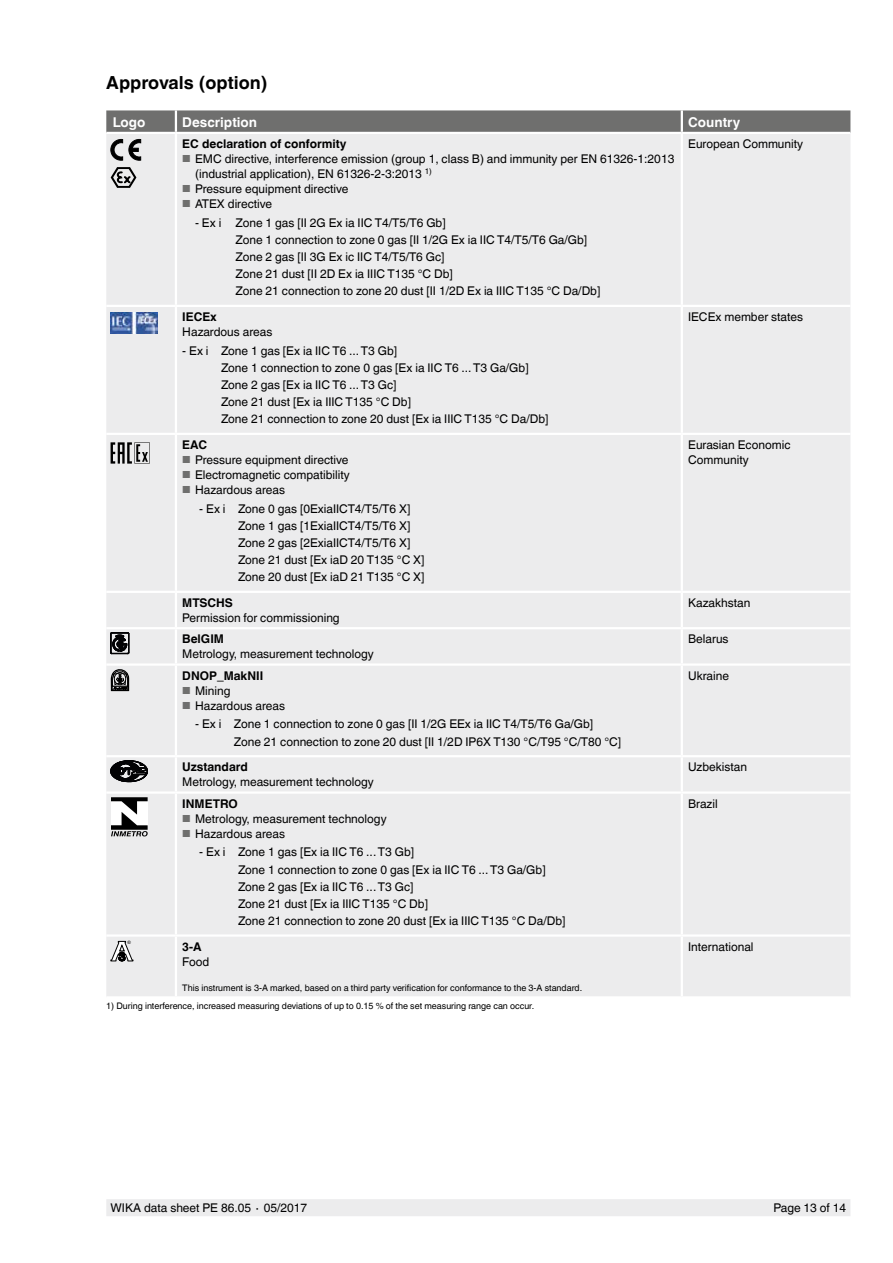
<style>
.page{position:relative;width:893px;height:1263px;background:#fff}
.page>*{position:absolute;margin:0;border:0;box-sizing:border-box;transform-origin:0 0}
.t1{font:700 18px "Helvetica World";color:#000}
.t2{font:700 13.5px "Helvetica World";color:#fff}
.t3{font:12px/17.1px "Helvetica World";color:#000}
.t4{font:700 12px "Helvetica World";color:#000}
.t5{font:9px "Helvetica World";color:#000}
.t6{font:4.65px "Arial";color:#000}
.s1{font-size:10.2px;color:#6f6f6e}
</style>
<div class="page">
<div style="left:106px;top:1199px;width:744px;height:17px;background:#ececed"></div>
<svg style="left:106px;top:110px;width:744px;height:22px;background:#737372"></svg>
<div style="left:106px;top:134px;width:744px;height:862px;background:#ececed"></div>
<hr style="left:176px;top:433px;width:506px;height:2px;background:#fff">
<hr style="left:175px;top:629px;width:2px;height:34px;background:#fff">
<hr style="left:681px;top:629px;width:2px;height:34px;background:#fff">
<hr style="left:681px;top:666px;width:2px;height:89px;background:#fff">
<hr style="left:176px;top:755px;width:506px;height:2px;background:#fff">
<hr style="left:682px;top:755px;width:168px;height:2px;background:#fff">
<hr style="left:175px;top:666px;width:2px;height:89px;background:#fff">
<hr style="left:106px;top:755px;width:70px;height:2px;background:#fff">
<hr style="left:106px;top:627px;width:70px;height:2px;background:#fff">
<hr style="left:176px;top:627px;width:506px;height:2px;background:#fff">
<hr style="left:682px;top:627px;width:168px;height:2px;background:#fff">
<hr style="left:106px;top:663px;width:70px;height:3px;background:#fff">
<hr style="left:176px;top:663px;width:506px;height:3px;background:#fff">
<hr style="left:682px;top:663px;width:168px;height:3px;background:#fff">
<hr style="left:106px;top:934px;width:70px;height:3px;background:#fff">
<hr style="left:176px;top:934px;width:506px;height:3px;background:#fff">
<hr style="left:682px;top:934px;width:168px;height:3px;background:#fff">
<hr style="left:106px;top:305px;width:70px;height:2px;background:#fff">
<hr style="left:106px;top:591px;width:70px;height:2px;background:#fff">
<hr style="left:176px;top:591px;width:506px;height:2px;background:#fff">
<hr style="left:175px;top:593px;width:2px;height:34px;background:#fff">
<hr style="left:682px;top:591px;width:168px;height:2px;background:#fff">
<hr style="left:681px;top:593px;width:2px;height:34px;background:#fff">
<hr style="left:175px;top:757px;width:2px;height:34px;background:#fff">
<hr style="left:681px;top:757px;width:2px;height:34px;background:#fff">
<hr style="left:176px;top:305px;width:506px;height:2px;background:#fff">
<hr style="left:682px;top:305px;width:168px;height:2px;background:#fff">
<hr style="left:176px;top:791px;width:506px;height:3px;background:#fff">
<hr style="left:106px;top:791px;width:70px;height:3px;background:#fff">
<hr style="left:175px;top:794px;width:2px;height:140px;background:#fff">
<hr style="left:682px;top:791px;width:168px;height:3px;background:#fff">
<hr style="left:681px;top:794px;width:2px;height:140px;background:#fff">
<hr style="left:106px;top:433px;width:70px;height:2px;background:#fff">
<hr style="left:682px;top:433px;width:168px;height:2px;background:#fff">
<hr style="left:681px;top:134px;width:2px;height:171px;background:#fff">
<hr style="left:681px;top:307px;width:2px;height:126px;background:#fff">
<hr style="left:175px;top:134px;width:2px;height:171px;background:#fff">
<hr style="left:175px;top:307px;width:2px;height:126px;background:#fff">
<hr style="left:175px;top:110px;width:2px;height:22px;background:#fff">
<hr style="left:681px;top:110px;width:2px;height:22px;background:#fff">
<hr style="left:681px;top:435px;width:2px;height:156px;background:#fff">
<hr style="left:681px;top:937px;width:2px;height:59px;background:#fff">
<hr style="left:175px;top:435px;width:2px;height:156px;background:#fff">
<hr style="left:175px;top:937px;width:2px;height:59px;background:#fff">
<svg style="left:111px;top:139px;width:12px;height:21px"></svg>
<svg style="left:129px;top:139px;width:12px;height:21px"></svg>
<svg style="left:111px;top:167px;width:26px;height:21px"></svg>
<img style="left:111px;top:312px;width:46px;height:21px">
<svg style="left:111px;top:442px;width:39px;height:22px"></svg>
<svg style="left:111px;top:632px;width:18px;height:22px"></svg>
<svg style="left:111px;top:669px;width:18px;height:22px"></svg>
<svg style="left:111px;top:760px;width:37px;height:22px"></svg>
<svg style="left:111px;top:797px;width:37px;height:39px"></svg>
<svg style="left:111px;top:941px;width:22px;height:20px"></svg>
<h1 class="t1" style="left:106px;top:73px;width:163px">Approvals (option)</h1>
<p class="t2" style="left:113px;top:114px;width:34px">Logo</p>
<p class="t2" style="left:182px;top:114px;width:76px">Description</p>
<p class="t2" style="left:688px;top:114px;width:54px">Country</p>
<p class="t4" style="left:182px;top:137px;width:166px">EC declaration of conformity</p>
<p class="t3" style="left:195px;top:151px;width:481px;line-height:15px;text-indent:-13px"><span class="s1">■</span> EMC directive, interference emission (group 1, class B) and immunity per EN 61326-1:2013 (industrial application), EN 61326-2-3:2013 <sup>1)</sup></p>
<p class="t3" style="left:182px;top:180px;width:168px"><span class="s1">■</span> Pressure equipment directive</p>
<p class="t3" style="left:182px;top:195px;width:91px"><span class="s1">■</span> ATEX directive</p>
<p class="t3" style="left:235px;top:214px;width:366px;text-indent:-40px">- Ex i Zone 1 gas [II 2G Ex ia IIC T4/T5/T6 Gb]<br>Zone 1 connection to zone 0 gas [II 1/2G Ex ia IIC T4/T5/T6 Ga/Gb] Zone 2 gas [II 3G Ex ic IIC T4/T5/T6 Gc]<br>Zone 21 dust [II 2D Ex ia IIIC T135 °C Db]<br>Zone 21 connection to zone 20 dust [II 1/2D Ex ia IIIC T135 °C Da/Db]</p>
<p class="t3" style="left:688px;top:135px;width:116px">European Community</p>
<p class="t4" style="left:182px;top:310px;width:36px">IECEx</p>
<p class="t3" style="left:182px;top:323px;width:92px">Hazardous areas</p>
<p class="t3" style="left:221px;top:342px;width:329px;text-indent:-39px">- Ex i Zone 1 gas [Ex ia IIC T6 ... T3 Gb]<br>Zone 1 connection to zone 0 gas [Ex ia IIC T6 ... T3 Ga/Gb] Zone 2 gas [Ex ia IIC T6 ... T3 Gc]<br>Zone 21 dust [Ex ia IIIC T135 °C Db]<br>Zone 21 connection to zone 20 dust [Ex ia IIIC T135 °C Da/Db]</p>
<p class="t3" style="left:688px;top:308px;width:116px">IECEx member states</p>
<p class="t4" style="left:182px;top:438px;width:26px">EAC</p>
<p class="t3" style="left:182px;top:451px;width:168px"><span class="s1">■</span> Pressure equipment directive</p>
<p class="t3" style="left:182px;top:466px;width:169px"><span class="s1">■</span> Electromagnetic compatibility</p>
<p class="t3" style="left:182px;top:481px;width:104px"><span class="s1">■</span> Hazardous areas</p>
<p class="t3" style="left:238px;top:500px;width:188px;text-indent:-39px">- Ex i Zone 0 gas [0ExiaIICT4/T5/T6 X]<br>Zone 1 gas [1ExiaIICT4/T5/T6 X]<br>Zone 2 gas [2ExiaIICT4/T5/T6 X]<br>Zone 21 dust [Ex iaD 20 T135 °C X]<br>Zone 20 dust [Ex iaD 21 T135 °C X]</p>
<p class="t3" style="left:688px;top:437px;width:104px;line-height:15px">Eurasian Economic<br>Community</p>
<p class="t4" style="left:182px;top:596px;width:52px">MTSCHS</p>
<p class="t3" style="left:182px;top:609px;width:159px">Permission for commissioning</p>
<p class="t3" style="left:688px;top:594px;width:64px">Kazakhstan</p>
<p class="t4" style="left:182px;top:632px;width:43px">BelGIM</p>
<p class="t3" style="left:182px;top:645px;width:193px">Metrology, measurement technology</p>
<p class="t3" style="left:688px;top:630px;width:42px">Belarus</p>
<p class="t4" style="left:182px;top:668px;width:82px">DNOP_MakNII</p>
<p class="t3" style="left:182px;top:682px;width:50px"><span class="s1">■</span> Mining</p>
<p class="t3" style="left:182px;top:697px;width:104px"><span class="s1">■</span> Hazardous areas</p>
<p class="t3" style="left:234px;top:716px;width:389px;text-indent:-39px">- Ex i Zone 1 connection to zone 0 gas [II 1/2G EEx ia IIC T4/T5/T6 Ga/Gb]<br>Zone 21 connection to zone 20 dust [II 1/2D IP6X T130 °C/T95 °C/T80 °C]</p>
<p class="t3" style="left:688px;top:667px;width:42px">Ukraine</p>
<p class="t4" style="left:182px;top:760px;width:67px">Uzstandard</p>
<p class="t3" style="left:182px;top:773px;width:193px">Metrology, measurement technology</p>
<p class="t3" style="left:688px;top:758px;width:60px">Uzbekistan</p>
<p class="t4" style="left:182px;top:796px;width:57px">INMETRO</p>
<p class="t3" style="left:182px;top:810px;width:206px"><span class="s1">■</span> Metrology, measurement technology</p>
<p class="t3" style="left:182px;top:825px;width:104px"><span class="s1">■</span> Hazardous areas</p>
<p class="t3" style="left:238px;top:844px;width:329px;text-indent:-39px">- Ex i Zone 1 gas [Ex ia IIC T6 ... T3 Gb]<br>Zone 1 connection to zone 0 gas [Ex ia IIC T6 ... T3 Ga/Gb] Zone 2 gas [Ex ia IIC T6 ... T3 Gc]<br>Zone 21 dust [Ex ia IIIC T135 °C Db]<br>Zone 21 connection to zone 20 dust [Ex ia IIIC T135 °C Da/Db]</p>
<p class="t3" style="left:688px;top:795px;width:31px">Brazil</p>
<p class="t6" style="left:128px;top:939px;width:5px">®</p>
<p class="t4" style="left:182px;top:939px;width:21px">3-A</p>
<p class="t3" style="left:182px;top:953px;width:29px">Food</p>
<p class="t5" style="left:182px;top:983px;width:401px">This instrument is 3-A marked, based on a third party verification for conformance to the 3-A standard.</p>
<p class="t3" style="left:688px;top:938px;width:67px">International</p>
<p class="t5" style="left:106px;top:1001px;width:429px">1) During interference, increased measuring deviations of up to 0.15 % of the set measuring range can occur.</p>
<p class="t3" style="left:111px;top:1199px;width:198px">WIKA data sheet PE 86.05 ∙ 05/2017</p>
<p class="t3" style="left:773px;top:1199px;width:74px">Page 13 of 14</p>
</div>
